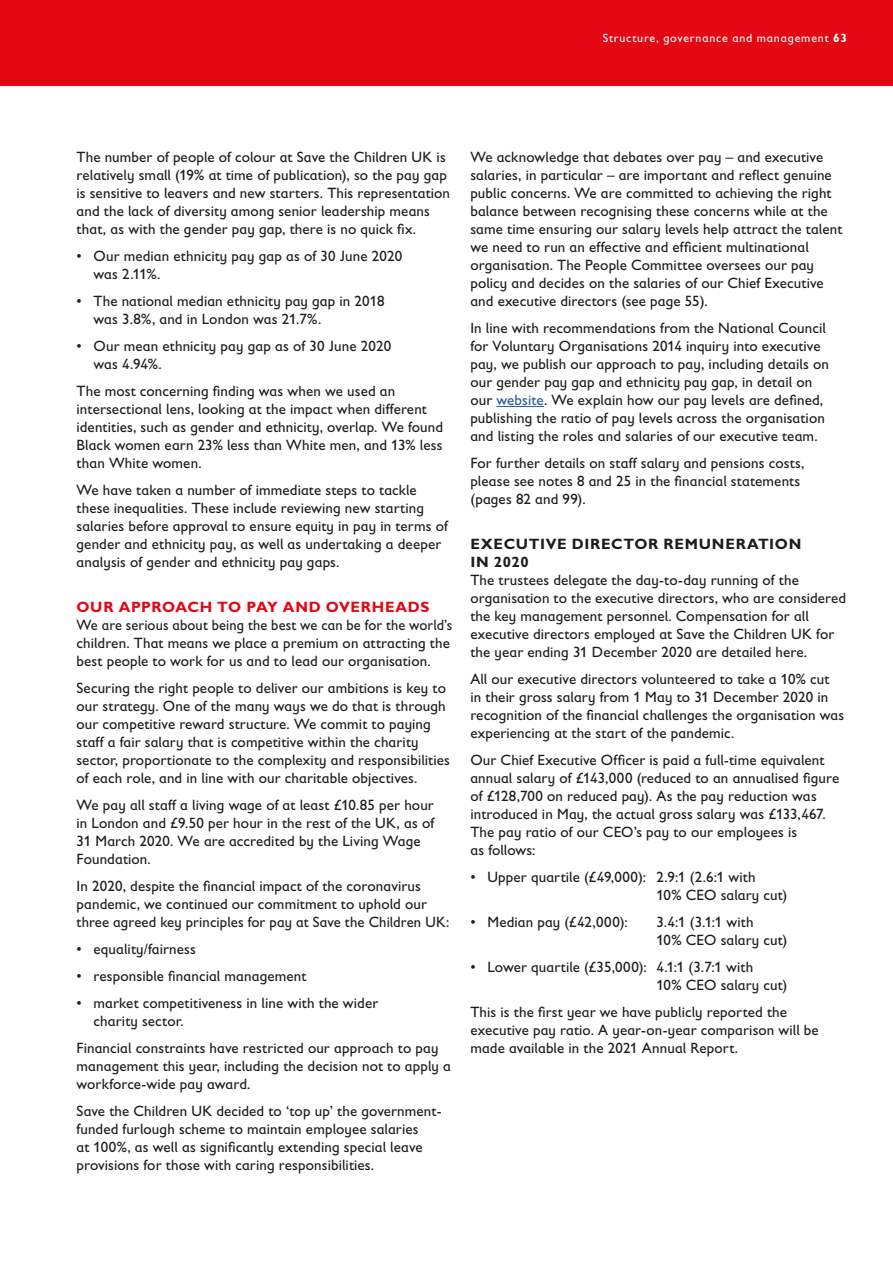
<style>
.page{position:relative;width:893px;height:1263px;background:#fff}
.page>*{position:absolute;margin:0;border:0;box-sizing:border-box;transform-origin:0 0}
.t1{font:15px/18px "Gill Sans Infant Std";letter-spacing:.01em;color:#1d1d1b}
.t2{font:15px/18px "Gill Sans Infant Std";letter-spacing:.01em;color:#1d1d1b;scale:.96 1}
.t3{font:700 15px/18px "Gill Sans Infant Std";letter-spacing:.045em;color:#1d1d1b}
.t4{font:700 15px "Gill Sans Infant Std";letter-spacing:.045em;color:#e30613}
.t5{font:12px "Gill Sans Infant Std";letter-spacing:.065em;color:#fff}
.s1{font-weight:700}
.s2{color:#275b9b}
</style>
<div class="page">
<div style="left:0;top:0;width:893px;height:85px;background:#e30613"></div>
<hr style="left:496px;top:406px;width:48px;height:1px;background:#275b9b">
<p class="t5" style="left:603px;top:31px;width:246px">Structure, governance and management <span class="s1">63</span></p>
<p class="t1" style="left:77px;top:148px;width:375px">The number of people of colour at Save the Children UK is relatively small (19% at time of publication), so the pay gap is sensitive to leavers and new starters. This representation and the lack of diversity among senior leadership means that, as with the gender pay gap, there is no quick fix.</p>
<p class="t1" style="left:94px;top:247px;width:310px;text-indent:-17px">• Our median ethnicity pay gap as of 30 June 2020 was 2.11%.</p>
<p class="t1" style="left:94px;top:292px;width:292px;text-indent:-17px">• The national median ethnicity pay gap in 2018 was 3.8%, and in London was 21.7%.</p>
<p class="t1" style="left:94px;top:337px;width:299px;text-indent:-17px">• Our mean ethnicity pay gap as of 30 June 2020 was 4.94%.</p>
<p class="t1" style="left:77px;top:382px;width:368px">The most concerning finding was when we used an intersectional lens, looking at the impact when different identities, such as gender and ethnicity, overlap. We found Black women earn 23% less than White men, and 13% less than White women.</p>
<p class="t1" style="left:77px;top:481px;width:373px">We have taken a number of immediate steps to tackle these inequalities. These include reviewing new starting salaries before approval to ensure equity in pay in terms of gender and ethnicity pay, as well as undertaking a deeper analysis of gender and ethnicity pay gaps.</p>
<p class="t4" style="left:77px;top:598px;width:355px">OUR APPROACH TO PAY AND OVERHEADS</p>
<p class="t2" style="left:77px;top:616px;width:393px">We are serious about being the best we can be for the world’s children. That means we place a premium on attracting the best people to work for us and to lead our organisation.</p>
<p class="t1" style="left:77px;top:679px;width:375px">Securing the right people to deliver our ambitions is key to our strategy. One of the many ways we do that is through our competitive reward structure. We commit to paying staff a fair salary that is competitive within the charity sector, proportionate to the complexity and responsibilities of each role, and in line with our charitable objectives.</p>
<p class="t1" style="left:77px;top:796px;width:359px">We pay all staff a living wage of at least £10.85 per hour in London and £9.50 per hour in the rest of the UK, as of 31 March 2020. We are accredited by the Living Wage Foundation.</p>
<p class="t1" style="left:77px;top:877px;width:374px">In 2020, despite the financial impact of the coronavirus pandemic, we continued our commitment to uphold our three agreed key principles for pay at Save the Children UK:</p>
<p class="t1" style="left:77px;top:940px;width:121px">• equality/fairness</p>
<p class="t1" style="left:77px;top:967px;width:231px">• responsible financial management</p>
<p class="t1" style="left:94px;top:994px;width:286px;text-indent:-17px">• market competitiveness in line with the wider charity sector.</p>
<p class="t1" style="left:77px;top:1039px;width:376px">Financial constraints have restricted our approach to pay management this year, including the decision not to apply a workforce-wide pay award.</p>
<p class="t1" style="left:77px;top:1102px;width:366px">Save the Children UK decided to ‘top up’ the government&shy;funded furlough scheme to maintain employee salaries<br>at 100%, as well as significantly extending special leave provisions for those with caring responsibilities.</p>
<p class="t1" style="left:470px;top:148px;width:373px">We acknowledge that debates over pay – and executive salaries, in particular – are important and reflect genuine public concerns. We are committed to achieving the right balance between recognising these concerns while at the same time ensuring our salary levels help attract the talent we need to run an effective and efficient multinational organisation. The People Committee oversees our pay policy and decides on the salaries of our Chief Executive and executive directors (see page 55).</p>
<p class="t1" style="left:470px;top:319px;width:360px">In line with recommendations from the National Council for Voluntary Organisations 2014 inquiry into executive pay, we publish our approach to pay, including details on our gender pay gap and ethnicity pay gap, in detail on our <span class="s2">website</span>. We explain how our pay levels are defined, publishing the ratio of pay levels across the organisation and listing the roles and salaries of our executive team.</p>
<p class="t1" style="left:470px;top:454px;width:336px">For further details on staff salary and pensions costs, please see notes 8 and 25 in the financial statements (pages 82 and 99).</p>
<p class="t3" style="left:470px;top:535px;width:333px">EXECUTIVE DIRECTOR REMUNERATION<br>IN 2020</p>
<p class="t1" style="left:470px;top:571px;width:377px">The trustees delegate the day-to-day running of the organisation to the executive directors, who are considered the key management personnel. Compensation for all executive directors employed at Save the Children UK for the year ending 31 December 2020 are detailed here.</p>
<p class="t1" style="left:470px;top:670px;width:375px">All our executive directors volunteered to take a 10% cut<br>in their gross salary from 1 May to 31 December 2020 in recognition of the financial challenges the organisation was experiencing at the start of the pandemic.</p>
<p class="t1" style="left:470px;top:751px;width:370px">Our Chief Executive Officer is paid a full-time equivalent annual salary of £143,000 (reduced to an annualised figure of £128,700 on reduced pay). As the pay reduction was introduced in May, the actual gross salary was £133,467.<br>The pay ratio of our CEO’s pay to our employees is<br>as follows:</p>
<p class="t1" style="left:656px;top:868px;width:133px;text-indent:-186px">• Upper quartile (£49,000): 2.9:1 (2.6:1 with<br>10% CEO salary cut)</p>
<p class="t1" style="left:470px;top:913px;width:159px">• Median pay (£42,000):</p>
<p class="t1" style="left:656px;top:913px;width:133px">3.4:1 (3.1:1 with<br>10% CEO salary cut)</p>
<p class="t1" style="left:656px;top:958px;width:133px;text-indent:-186px">• Lower quartile (£35,000): 4.1:1 (3.7:1 with<br>10% CEO salary cut)</p>
<p class="t1" style="left:470px;top:1003px;width:350px">This is the first year we have publicly reported the executive pay ratio. A year-on-year comparison will be made available in the 2021 Annual Report.</p>
</div>
